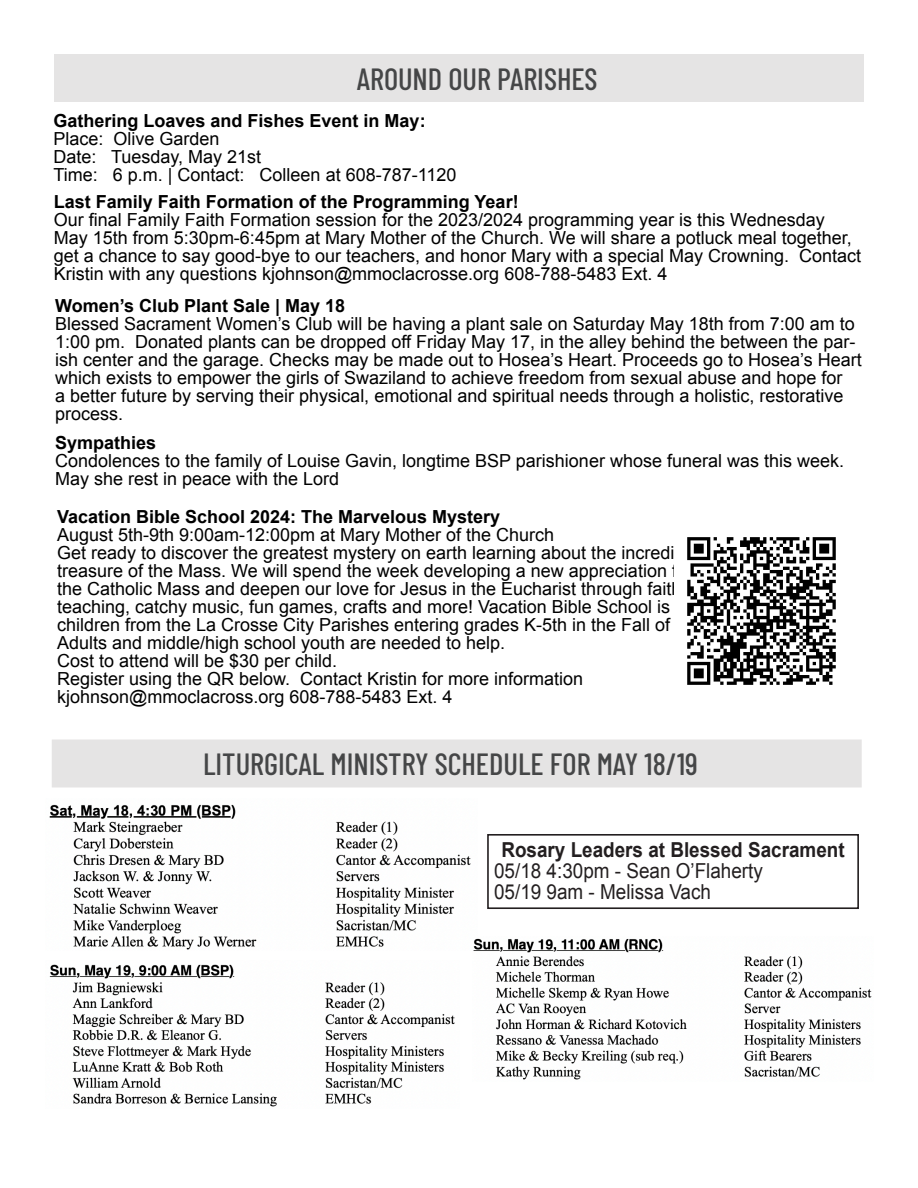
<style>
.page{position:relative;width:918px;height:1188px;background:#fff}
.page>*{position:absolute;margin:0;border:0;box-sizing:border-box;transform-origin:0 0}
.t1{font:500 30.6px "Barlow Condensed";color:#454647}
.t2{font:20.7px "Arial";color:#231f20;scale:.92 1}
.t3{font:700 20.7px "Arial";color:#231f20;scale:.92 1}
.t4{font:18px/18px "Arial";color:#000}
.t5{font:700 18px "Arial";color:#000}
</style>
<div class="page">
<div style="left:55px;top:55px;width:808px;height:46px;background:#e5e4e4"></div>
<div style="left:52px;top:740px;width:809px;height:47px;background:#e5e4e4"></div>
<div style="left:487px;top:834px;width:372px;height:75px;border:2px solid #231f20"></div>
<img style="left:687px;top:537px;width:149px;height:148px">
<img style="left:49px;top:804px;width:422px;height:146px">
<img style="left:49px;top:964px;width:406px;height:143px">
<img style="left:473px;top:938px;width:399px;height:142px">
<p class="t1" style="left:357px;top:58px;width:242px">AROUND OUR PARISHES</p>
<p class="t5" style="left:54px;top:108px;width:374px">Gathering Loaves and Fishes Event in May:</p>
<p class="t4" style="left:54px;top:129px;width:168px">Place: Olive Garden</p>
<p class="t4" style="left:54px;top:147px;width:209px">Date: Tuesday, May 21st</p>
<p class="t4" style="left:54px;top:165px;width:404px">Time: 6 p.m. | Contact: Colleen at 608-787-1120</p>
<p class="t5" style="left:54px;top:190px;width:466px">Last Family Faith Formation of the Programming Year!</p>
<p class="t4" style="left:54px;top:211px;width:809px">Our final Family Faith Formation session for the 2023/2024 programming year is this Wednesday May 15th from 5:30pm-6:45pm at Mary Mother of the Church. We will share a potluck meal together, get a chance to say good-bye to our teachers, and honor Mary with a special May Crowning. Contact Kristin with any questions kjohnson@mmoclacrosse.org 608-788-5483 Ext. 4</p>
<p class="t5" style="left:55px;top:294px;width:292px">Women’s Club Plant Sale | May 18</p>
<p class="t4" style="left:55px;top:315px;width:808px">Blessed Sacrament Women’s Club will be having a plant sale on Saturday May 18th from 7:00 am to 1:00 pm. Donated plants can be dropped off Friday May 17, in the alley behind the between the par&shy;ish center and the garage. Checks may be made out to Hosea’s Heart. Proceeds go to Hosea’s Heart which exists to empower the girls of Swaziland to achieve freedom from sexual abuse and hope for<br>a better future by serving their physical, emotional and spiritual needs through a holistic, restorative process.</p>
<p class="t5" style="left:55px;top:431px;width:103px">Sympathies</p>
<p class="t4" style="left:55px;top:452px;width:791px">Condolences to the family of Louise Gavin, longtime BSP parishioner whose funeral was this week.<br>May she rest in peace with the Lord</p>
<p class="t5" style="left:57px;top:505px;width:445px">Vacation Bible School 2024: The Marvelous Mystery</p>
<p class="t4" style="left:57px;top:526px;width:499px">August 5th-9th 9:00am-12:00pm at Mary Mother of the Church</p>
<p class="t4" style="left:57px;top:544px;width:643px">Get ready to discover the greatest mystery on earth learning about the incredible</p>
<p class="t4" style="left:57px;top:562px;width:637px">treasure of the Mass. We will spend the week developing a new appreciation for</p>
<p class="t4" style="left:57px;top:580px;width:626px">the Catholic Mass and deepen our love for Jesus in the Eucharist through faith</p>
<p class="t4" style="left:57px;top:598px;width:640px">teaching, catchy music, fun games, crafts and more! Vacation Bible School is for</p>
<p class="t4" style="left:57px;top:616px;width:665px">children from the La Crosse City Parishes entering grades K-5th in the Fall of 2024.</p>
<p class="t4" style="left:57px;top:634px;width:450px">Adults and middle/high school youth are needed to help.</p>
<p class="t4" style="left:57px;top:652px;width:282px">Cost to attend will be $30 per child.</p>
<p class="t4" style="left:57px;top:670px;width:528px">Register using the QR below. Contact Kristin for more information</p>
<p class="t4" style="left:57px;top:688px;width:397px">kjohnson@mmoclacross.org 608-788-5483 Ext. 4</p>
<p class="t1" style="left:203px;top:742px;width:496px">LITURGICAL MINISTRY SCHEDULE FOR MAY 18/19</p>
<p class="t3" style="left:501px;top:836px;width:375px">Rosary Leaders at Blessed Sacrament</p>
<p class="t2" style="left:494px;top:857px;width:294px">05/18 4:30pm - Sean O’Flaherty</p>
<p class="t2" style="left:494px;top:878px;width:237px">05/19 9am - Melissa Vach</p>
</div>
